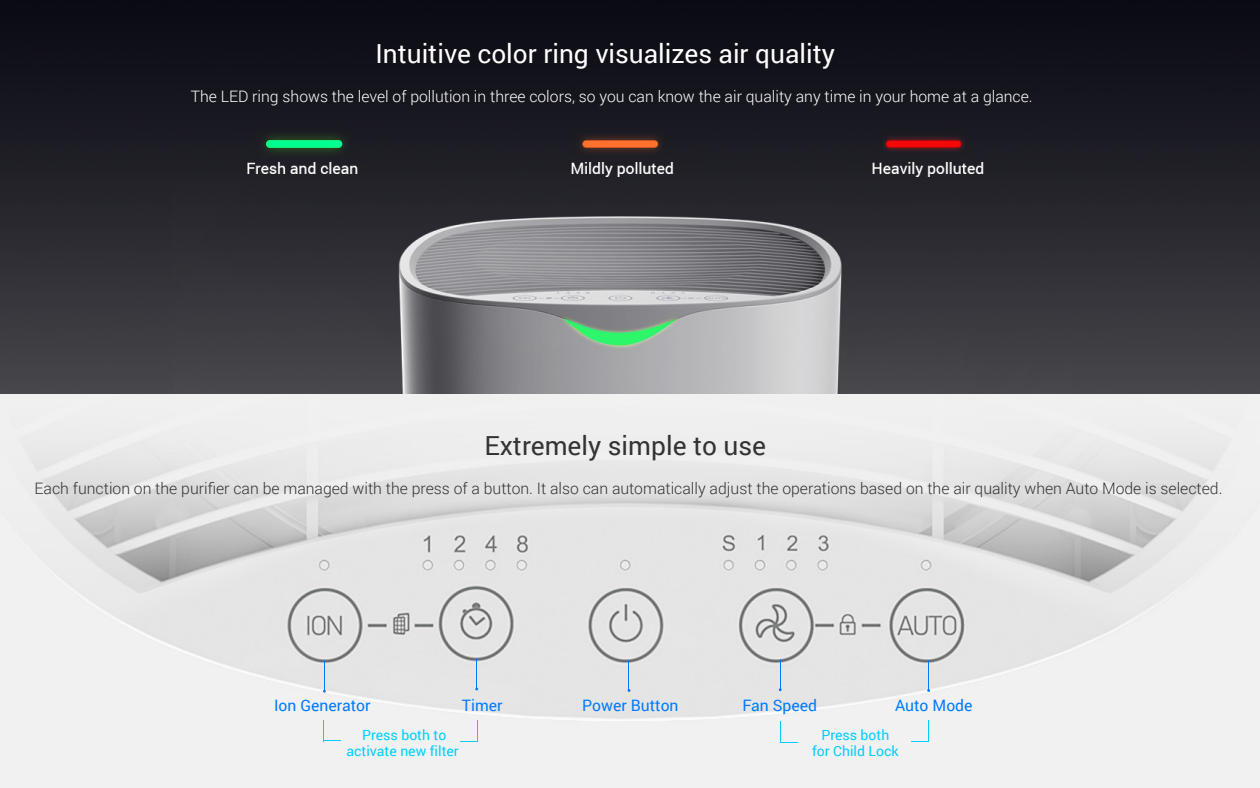
<style>
.page{position:relative;width:1260px;height:788px;background:#fff}
.page>*{position:absolute;margin:0;border:0;box-sizing:border-box;transform-origin:0 0}
.t1{font:26.25px "Roboto";color:#fff}
.t2{font:26.25px "Roboto";color:#333}
.t3{font:300 15.75px "Roboto";color:#333}
.t4{font:300 15.75px "Roboto";color:#fff}
.t5{font:15.75px "Roboto";color:#007aff}
.t6{font:14px/15.8px "Roboto";color:#00cfff;text-align:center}
</style>
<div class="page">
<img style="left:0;top:0;width:1260px;height:787px">
<hr style="left:324px;top:660px;width:1px;height:31px;background:#007aff">
<svg style="left:324px;top:720px;width:17px;height:21px"></svg>
<svg style="left:780px;top:721px;width:18px;height:21px"></svg>
<svg style="left:912px;top:720px;width:17px;height:22px"></svg>
<svg style="left:460px;top:720px;width:18px;height:21px"></svg>
<hr style="left:476px;top:658px;width:1px;height:31px;background:#007aff">
<hr style="left:629px;top:660px;width:1px;height:30px;background:#007aff">
<hr style="left:780px;top:659px;width:1px;height:30px;background:#007aff">
<hr style="left:928px;top:660px;width:1px;height:30px;background:#007aff">
<div style="left:266px;top:140px;width:76px;height:8px;background:#00ff91;border-radius:4px"></div>
<svg style="left:562px;top:318px;width:116px;height:27px;background:#76b589"></svg>
<h1 class="t1" style="left:375px;top:35px;width:461px">Intuitive color ring visualizes air quality</h1>
<p class="t4" style="left:191px;top:85px;width:843px">The LED ring shows the level of pollution in three colors, so you can know the air quality any time in your home at a glance.</p>
<h1 class="t2" style="left:484px;top:427px;width:283px">Extremely simple to use</h1>
<p class="t3" style="left:35px;top:477px;width:1189px">Each function on the purifier can be managed with the press of a button. It also can automatically adjust the operations based on the air quality when Auto Mode is selected.</p>
<p class="t5" style="left:462px;top:694px;width:42px">Timer</p>
<p class="t5" style="left:582px;top:694px;width:98px">Power Button</p>
<p class="t5" style="left:742px;top:694px;width:76px">Fan Speed</p>
<p class="t5" style="left:895px;top:693px;width:79px">Auto Mode</p>
<p class="t5" style="left:274px;top:694px;width:98px">Ion Generator</p>
<p class="t6" style="left:346px;top:727px;width:114px">Press both to activate new filter</p>
<p class="t6" style="left:812px;top:727px;width:88px">Press both for Child Lock</p>
</div>
